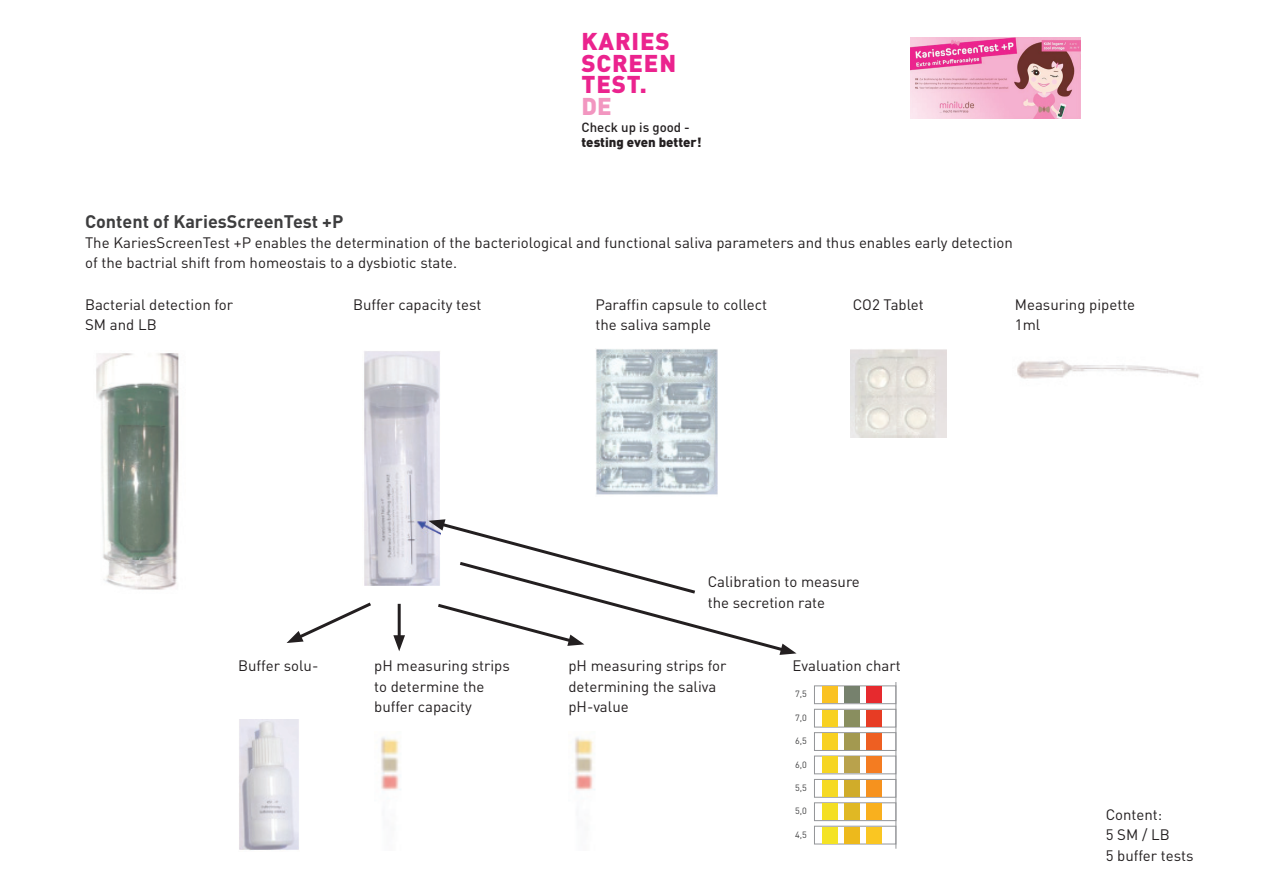
<style>
.page{position:relative;width:1263px;height:893px;background:#fff}
.page>*{position:absolute;margin:0;border:0;box-sizing:border-box;transform-origin:0 0}
.t1{font:900 24px/21.8px "DIN";letter-spacing:.035em;color:#eb238e}
.t2{font:900 24px "DIN";color:#f296c0}
.t3{font:700 18px "DIN";color:#3e3e3f}
.t4{font:15px/20.2px "DIN";color:#231f20}
.t5{font:900 13.2px "DIN";color:#231f20}
.t6{font:500 13.2px "DIN";color:#231f20}
.t7{font:9px "DIN";color:#3e3e3f}
</style>
<div class="page">
<img style="left:381px;top:737px;width:20px;height:53px">
<img style="left:96px;top:353px;width:83px;height:237px">
<img style="left:596px;top:349px;width:122px;height:146px">
<img style="left:364px;top:351px;width:76px;height:235px">
<img style="left:850px;top:349px;width:96px;height:89px">
<img style="left:1017px;top:360px;width:182px;height:19px">
<img style="left:239px;top:720px;width:60px;height:130px">
<img style="left:910px;top:38px;width:170px;height:80px">
<div style="left:814px;top:826px;width:82px;height:18px;border:1px solid #939598"></div>
<div style="left:814px;top:802px;width:82px;height:19px;border:1px solid #939598"></div>
<div style="left:814px;top:779px;width:82px;height:19px;border:1px solid #939598"></div>
<div style="left:814px;top:732px;width:82px;height:19px;border:1px solid #939598"></div>
<div style="left:814px;top:685px;width:82px;height:19px;border:1px solid #939598"></div>
<div style="left:814px;top:709px;width:82px;height:18px;border:1px solid #939598"></div>
<div style="left:814px;top:756px;width:82px;height:18px;border:1px solid #939598"></div>
<div style="left:866px;top:686px;width:15px;height:17px;background:#e62a2e"></div>
<div style="left:822px;top:686px;width:15px;height:17px;background:#fac222"></div>
<div style="left:844px;top:686px;width:16px;height:17px;background:#76816d"></div>
<div style="left:866px;top:710px;width:15px;height:17px;background:#e73c24"></div>
<div style="left:866px;top:733px;width:15px;height:17px;background:#ee5f22"></div>
<div style="left:866px;top:756px;width:15px;height:17px;background:#f47c21"></div>
<div style="left:866px;top:780px;width:15px;height:17px;background:#f6921e"></div>
<div style="left:866px;top:803px;width:15px;height:17px;background:#f9b01e"></div>
<div style="left:866px;top:827px;width:15px;height:16px;background:#fac622"></div>
<hr style="left:895px;top:682px;width:1px;height:167px;background:#939598">
<div style="left:844px;top:710px;width:16px;height:17px;background:#898e5f"></div>
<div style="left:844px;top:733px;width:16px;height:17px;background:#a39950"></div>
<div style="left:844px;top:756px;width:16px;height:17px;background:#b9a24c"></div>
<div style="left:844px;top:780px;width:16px;height:17px;background:#d0ac2a"></div>
<div style="left:844px;top:803px;width:16px;height:17px;background:#e0b824"></div>
<div style="left:844px;top:827px;width:16px;height:16px;background:#edb91c"></div>
<div style="left:822px;top:710px;width:15px;height:17px;background:#f8d121"></div>
<div style="left:822px;top:733px;width:15px;height:17px;background:#f8d121"></div>
<div style="left:822px;top:756px;width:15px;height:17px;background:#f6d522"></div>
<div style="left:822px;top:780px;width:15px;height:17px;background:#f6da23"></div>
<div style="left:822px;top:803px;width:15px;height:17px;background:#f4df23"></div>
<div style="left:822px;top:827px;width:15px;height:16px;background:#f4e325"></div>
<svg style="left:287px;top:602px;width:84px;height:41px"></svg>
<hr style="left:398px;top:604px;width:3px;height:37px;background:#231f20">
<svg style="left:393px;top:635px;width:12px;height:16px"></svg>
<img style="left:575px;top:737px;width:20px;height:53px">
<svg style="left:428px;top:519px;width:368px;height:136px"></svg>
<h1 class="t1" style="left:581px;top:29px;width:96px">KARIES<br>SCREEN<br>TEST.</h1>
<h1 class="t2" style="left:581px;top:90px;width:32px">DE</h1>
<p class="t6" style="left:581px;top:118px;width:110px">Check up is good -</p>
<p class="t5" style="left:581px;top:134px;width:122px">testing even better!</p>
<p class="t3" style="left:85px;top:209px;width:260px">Content of KariesScreenTest +P</p>
<p class="t4" style="left:85px;top:232px;width:929px">The KariesScreenTest +P enables the determination of the bacteriological and functional saliva parameters and thus enables early detection of the bactrial shift from homeostais to a dysbiotic state.</p>
<p class="t4" style="left:85px;top:294px;width:150px">Bacterial detection for<br>SM and LB</p>
<p class="t4" style="left:353px;top:294px;width:130px">Buffer capacity test</p>
<p class="t4" style="left:595px;top:294px;width:173px">Paraffin capsule to collect the saliva sample</p>
<p class="t4" style="left:853px;top:294px;width:73px">CO2 Tablet</p>
<p class="t4" style="left:1015px;top:294px;width:122px">Measuring pipette<br>1ml</p>
<p class="t4" style="left:708px;top:571px;width:154px">Calibration to measure the secretion rate</p>
<p class="t4" style="left:238px;top:655px;width:82px">Buffer solu-</p>
<p class="t4" style="left:374px;top:655px;width:137px">pH measuring strips to determine the buffer capacity</p>
<p class="t4" style="left:568px;top:655px;width:160px">pH measuring strips for determining the saliva pH-value</p>
<p class="t4" style="left:792px;top:655px;width:110px">Evaluation chart</p>
<p class="t7" style="left:795px;top:689px;width:13px">7,5</p>
<p class="t7" style="left:795px;top:712px;width:13px">7,0</p>
<p class="t7" style="left:795px;top:735px;width:13px">6,5</p>
<p class="t7" style="left:795px;top:759px;width:13px">6,0</p>
<p class="t7" style="left:795px;top:782px;width:13px">5,5</p>
<p class="t7" style="left:795px;top:806px;width:13px">5,0</p>
<p class="t7" style="left:795px;top:829px;width:13px">4,5</p>
<p class="t4" style="left:1106px;top:804px;width:89px">Content:<br>5 SM / LB<br>5 buffer tests</p>
</div>
